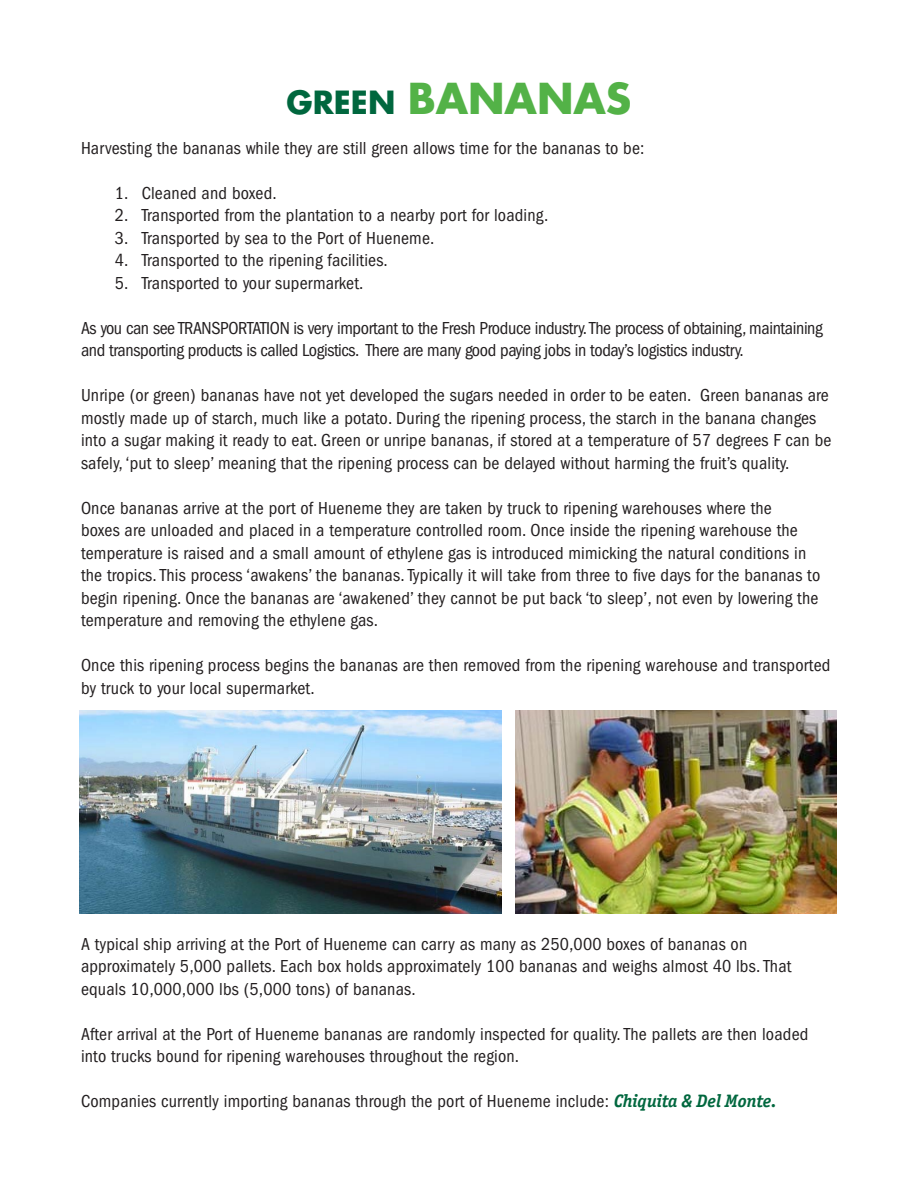
<style>
.page{position:relative;width:918px;height:1188px;background:#fff}
.page>*{position:absolute;margin:0;border:0;box-sizing:border-box;transform-origin:0 0}
.t1{font:700 41.4px "Futura";color:#53b247}
.t2{font:condensed 18px/22.5px "ITC Franklin Gothic Std";letter-spacing:.01em;color:#231f20}
.t3{font:condensed 18px/22.5px "ITC Franklin Gothic Std";letter-spacing:-.02em;color:#231f20}
.s1{font-size:31.05px;color:#00673e}
.s2{font-family:"Officina Ser ITC Std";font-weight:700;font-style:italic;font-stretch:normal;color:#00673e}
</style>
<div class="page">
<img style="left:80px;top:710px;width:421px;height:203px">
<img style="left:515px;top:710px;width:321px;height:203px">
<h1 class="t1" style="left:287px;top:71px;width:346px"><span class="s1">GREEN</span> BANANAS</h1>
<p class="t2" style="left:81px;top:137px;width:565px">Harvesting the bananas while they are still green allows time for the bananas to be:</p>
<p class="t2" style="left:115px;top:182px;width:164px">1. Cleaned and boxed.</p>
<p class="t2" style="left:115px;top:204px;width:435px">2. Transported from the plantation to a nearby port for loading.</p>
<p class="t2" style="left:115px;top:227px;width:321px">3. Transported by sea to the Port of Hueneme.</p>
<p class="t2" style="left:115px;top:249px;width:275px">4. Transported to the ripening facilities.</p>
<p class="t2" style="left:115px;top:272px;width:250px">5. Transported to your supermarket.</p>
<p class="t3" style="left:81px;top:317px;width:743px">As you can see TRANSPORTATION is very important to the Fresh Produce industry. The process of obtaining, maintaining and transporting products is called Logistics. There are many good paying jobs in today’s logistics industry.</p>
<p class="t2" style="left:81px;top:384px;width:752px">Unripe (or green) bananas have not yet developed the sugars needed in order to be eaten. Green bananas are mostly made up of starch, much like a potato. During the ripening process, the starch in the banana changes into a sugar making it ready to eat. Green or unripe bananas, if stored at a temperature of 57 degrees F can be safely, ‘put to sleep’ meaning that the ripening process can be delayed without harming the fruit’s quality.</p>
<p class="t2" style="left:81px;top:497px;width:741px">Once bananas arrive at the port of Hueneme they are taken by truck to ripening warehouses where the<br>boxes are unloaded and placed in a temperature controlled room. Once inside the ripening warehouse the temperature is raised and a small amount of ethylene gas is introduced mimicking the natural conditions in the tropics. This process ‘awakens’ the bananas. Typically it will take from three to five days for the bananas to begin ripening. Once the bananas are ‘awakened’ they cannot be put back ‘to sleep’, not even by lowering the temperature and removing the ethylene gas.</p>
<p class="t2" style="left:81px;top:654px;width:751px">Once this ripening process begins the bananas are then removed from the ripening warehouse and transported by truck to your local supermarket.</p>
<p class="t2" style="left:81px;top:933px;width:712px">A typical ship arriving at the Port of Hueneme can carry as many as 250,000 boxes of bananas on approximately 5,000 pallets. Each box holds approximately 100 bananas and weighs almost 40 lbs. That equals 10,000,000 lbs (5,000 tons) of bananas.</p>
<p class="t2" style="left:81px;top:1023px;width:729px">After arrival at the Port of Hueneme bananas are randomly inspected for quality. The pallets are then loaded into trucks bound for ripening warehouses throughout the region.</p>
<p class="t2" style="left:81px;top:1090px;width:697px">Companies currently importing bananas through the port of Hueneme include: <span class="s2">Chiquita &amp; Del Monte.</span></p>
</div>
